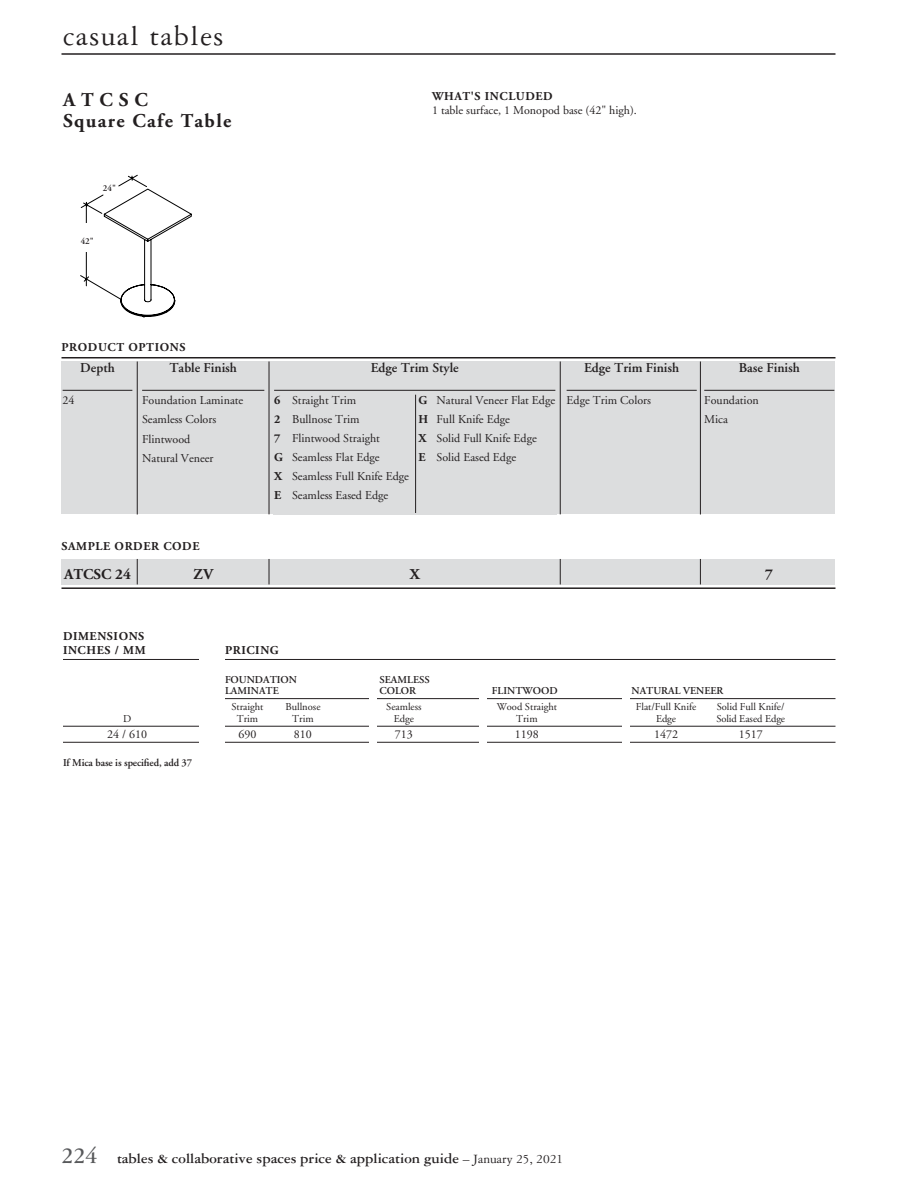
<style>
.page{position:relative;width:918px;height:1188px;background:#fff}
.page>*{position:absolute;margin:0;border:0;box-sizing:border-box;transform-origin:0 0}
.t1{font:30px "Garamond Three";letter-spacing:.05em;color:#231f20}
.t2{font:700 19.5px/21px "Adobe Garamond";letter-spacing:.07em;color:#231f20}
.t3{font:700 15px "Garamond Three";color:#231f20}
.t4{font:700 15px "Adobe Garamond";color:#231f20}
.t5{font:600 13.5px "Adobe Garamond";color:#231f20}
.t6{font:12px/19px "Adobe Garamond";color:#231f20}
.t7{font:700 12px/13.5px "Adobe Garamond";letter-spacing:.05em;color:#231f20}
.t8{font:10.5px "Adobe Garamond";color:#231f20}
.t9{font:600 10.5px "Adobe Garamond";color:#231f20}
.t10{font:600 9px "Adobe Garamond";color:#231f20}
.s1{font-weight:700}
.s2{font-size:24px;color:#58595b}
.s3{font-weight:400;font-size:13.5px}
</style>
<div class="page">
<hr style="left:62px;top:53px;width:774px;height:2px;background:#231f20">
<svg style="left:80px;top:175px;width:112px;height:142px"></svg>
<div style="left:75px;top:224px;width:24px;height:28px;background:#fff"></div>
<div style="left:62px;top:559px;width:774px;height:25px;background:#dcddde"></div>
<div style="left:62px;top:362px;width:774px;height:152px;background:#dcddde"></div>
<hr style="left:63px;top:390px;width:69px;height:1px;background:#231f20">
<hr style="left:142px;top:390px;width:122px;height:1px;background:#231f20">
<hr style="left:567px;top:390px;width:130px;height:1px;background:#231f20">
<hr style="left:704px;top:390px;width:130px;height:1px;background:#231f20">
<hr style="left:274px;top:390px;width:281px;height:1px;background:#231f20">
<hr style="left:62px;top:357px;width:774px;height:1px;background:#231f20">
<hr style="left:137px;top:362px;width:1px;height:152px;background:#231f20">
<hr style="left:269px;top:362px;width:1px;height:152px;background:#231f20">
<hr style="left:560px;top:362px;width:1px;height:152px;background:#231f20">
<hr style="left:700px;top:362px;width:1px;height:153px;background:#231f20">
<hr style="left:62px;top:587px;width:774px;height:2px;background:#231f20">
<svg style="left:137px;top:559px;width:1px;height:25px"></svg>
<svg style="left:269px;top:559px;width:1px;height:25px"></svg>
<svg style="left:560px;top:559px;width:1px;height:25px"></svg>
<svg style="left:700px;top:559px;width:1px;height:25px"></svg>
<hr style="left:63px;top:659px;width:773px;height:1px;background:#231f20">
<hr style="left:225px;top:698px;width:611px;height:1px;background:#231f20">
<hr style="left:63px;top:726px;width:773px;height:1px;background:#231f20">
<hr style="left:63px;top:742px;width:773px;height:1px;background:#231f20">
<div style="left:200px;top:630px;width:25px;height:127px;background:#fff"></div>
<div style="left:479px;top:673px;width:8px;height:109px;background:#fff"></div>
<div style="left:623px;top:673px;width:7px;height:112px;background:#fff"></div>
<div style="left:369px;top:673px;width:7px;height:112px;background:#fff"></div>
<hr style="left:415px;top:395px;width:1px;height:118px;background:#231f20">
<h1 class="t1" style="left:63px;top:20px;width:162px">casual tables</h1>
<h2 class="t2" style="left:63px;top:89px;width:170px">ATCSC<br>Square Cafe Table</h2>
<p class="t7" style="left:432px;top:90px;width:122px">WHAT'S INCLUDED</p>
<p class="t6" style="left:432px;top:101px;width:205px">1 table surface, 1 Monopod base (42" high).</p>
<p class="t10" style="left:103px;top:183px;width:15px">24"</p>
<p class="t10" style="left:81px;top:236px;width:15px">42"</p>
<p class="t7" style="left:62px;top:340px;width:125px">PRODUCT OPTIONS</p>
<p class="t5" style="left:80px;top:361px;width:36px">Depth</p>
<p class="t6" style="left:63px;top:391px;width:13px">24</p>
<p class="t5" style="left:169px;top:361px;width:69px">Table Finish</p>
<p class="t6" style="left:142px;top:391px;width:103px;line-height:19.5px">Foundation Laminate<br>Seamless Colors<br>Flintwood<br>Natural Veneer</p>
<p class="t5" style="left:371px;top:361px;width:89px">Edge Trim Style</p>
<p class="t6" style="left:274px;top:391px;width:136px"><span class="s1">6</span> Straight Trim<br><span class="s1">2</span> Bullnose Trim<br><span class="s1">7</span> Flintwood Straight<br><span class="s1">G</span> Seamless Flat Edge<br><span class="s1">X</span> Seamless Full Knife Edge<br><span class="s1">E</span> Seamless Eased Edge</p>
<p class="t6" style="left:418px;top:391px;width:138px"><span class="s1">G</span> Natural Veneer Flat Edge<br><span class="s1">H</span> Full Knife Edge<br><span class="s1">X</span> Solid Full Knife Edge<br><span class="s1">E</span> Solid Eased Edge</p>
<p class="t5" style="left:584px;top:361px;width:97px">Edge Trim Finish</p>
<p class="t6" style="left:567px;top:391px;width:86px">Edge Trim Colors</p>
<p class="t5" style="left:739px;top:361px;width:63px">Base Finish</p>
<p class="t6" style="left:704px;top:391px;width:56px;line-height:19.5px">Foundation<br>Mica</p>
<p class="t7" style="left:62px;top:540px;width:140px">SAMPLE ORDER CODE</p>
<p class="t4" style="left:64px;top:566px;width:68px">ATCSC 24</p>
<p class="t4" style="left:193px;top:566px;width:21px">ZV</p>
<p class="t4" style="left:410px;top:566px;width:11px">X</p>
<p class="t4" style="left:765px;top:566px;width:9px">7</p>
<p class="t7" style="left:63px;top:630px;width:84px">DIMENSIONS<br>INCHES / MM</p>
<p class="t7" style="left:225px;top:643px;width:55px">PRICING</p>
<p class="t9" style="left:225px;top:674px;width:74px">FOUNDATION</p>
<p class="t9" style="left:380px;top:674px;width:52px">SEAMLESS</p>
<p class="t9" style="left:225px;top:685px;width:55px">LAMINATE</p>
<p class="t9" style="left:380px;top:685px;width:38px">COLOR</p>
<p class="t9" style="left:492px;top:685px;width:67px">FLINTWOOD</p>
<p class="t9" style="left:632px;top:685px;width:93px">NATURAL VENEER</p>
<p class="t8" style="left:231px;top:702px;width:34px">Straight</p>
<p class="t8" style="left:285px;top:702px;width:37px">Bullnose</p>
<p class="t8" style="left:386px;top:702px;width:37px">Seamless</p>
<p class="t8" style="left:497px;top:702px;width:62px">Wood Straight</p>
<p class="t8" style="left:636px;top:702px;width:62px">Flat/Full Knife</p>
<p class="t8" style="left:717px;top:702px;width:69px">Solid Full Knife/</p>
<p class="t8" style="left:123px;top:713px;width:10px">D</p>
<p class="t8" style="left:237px;top:713px;width:23px">Trim</p>
<p class="t8" style="left:292px;top:713px;width:23px">Trim</p>
<p class="t8" style="left:394px;top:713px;width:22px">Edge</p>
<p class="t8" style="left:516px;top:713px;width:23px">Trim</p>
<p class="t8" style="left:656px;top:713px;width:22px">Edge</p>
<p class="t8" style="left:716px;top:713px;width:70px">Solid Eased Edge</p>
<p class="t6" style="left:107px;top:725px;width:41px">24 / 610</p>
<p class="t6" style="left:238px;top:725px;width:19px">690</p>
<p class="t6" style="left:294px;top:725px;width:19px">810</p>
<p class="t6" style="left:395px;top:725px;width:19px">713</p>
<p class="t6" style="left:515px;top:725px;width:25px">1198</p>
<p class="t6" style="left:654px;top:725px;width:25px">1472</p>
<p class="t6" style="left:739px;top:725px;width:25px">1517</p>
<p class="t9" style="left:63px;top:757px;width:131px">If Mica base is specified, add 37</p>
<p class="t3" style="left:62px;top:1150px;width:503px"><span class="s2">224</span> tables &amp; collaborative spaces price &amp; application guide <span class="s3">– January 25, 2021</span></p>
</div>
